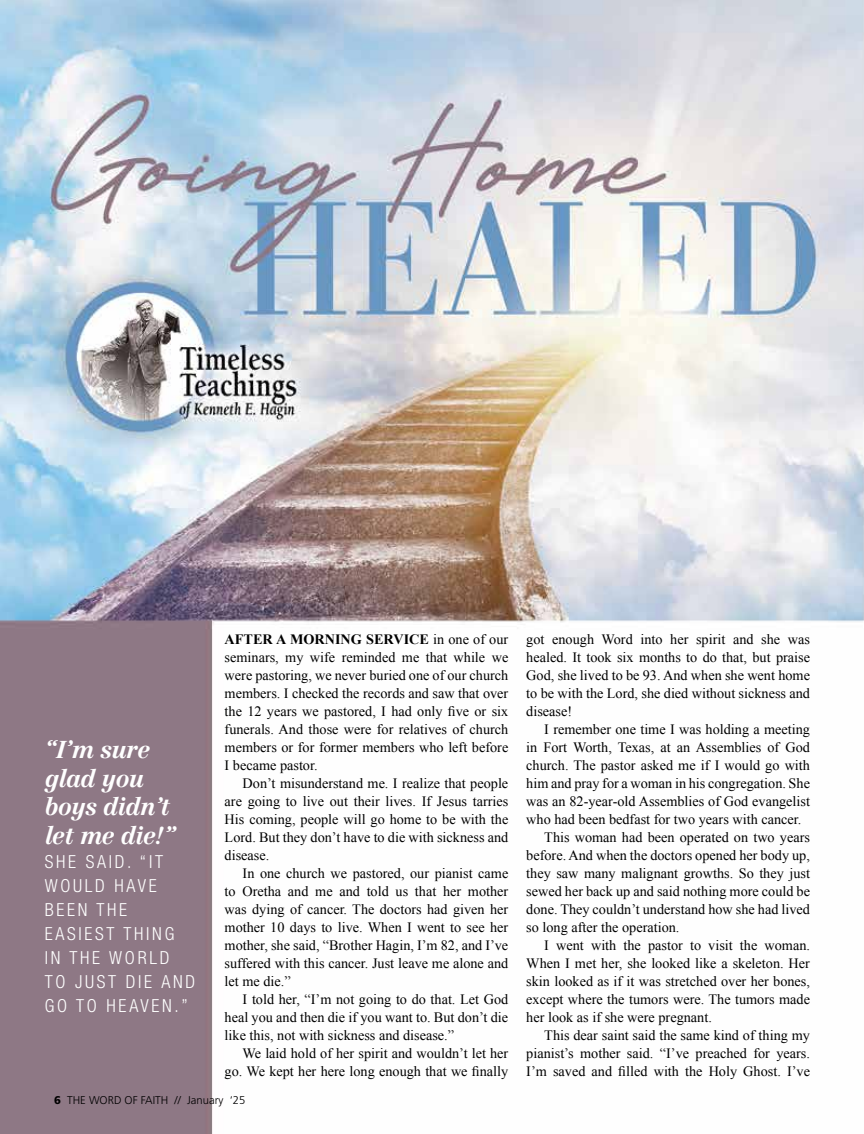
<style>
.page{position:relative;width:864px;height:1134px;background:#fff}
.page>*{position:absolute;margin:0;border:0;box-sizing:border-box;transform-origin:0 0}
.t1{font:italic 700 24px/28.5px "Centennial";letter-spacing:-.02em;color:#fff}
.t2{font:300 condensed 18px/24px "Helvetica Neue";letter-spacing:.15em;color:#fff}
.t3{font:14.25px/18px "Times New Roman";color:#000;text-align:justify}
.t4{font:300 11.25px "Frutiger";color:#000}
.s1{font-weight:700}
.s2{font-weight:900}
</style>
<div class="page">
<img style="left:0;top:0;width:864px;height:1134px">
<h1 class="t1" style="left:45px;top:735px;width:133px">“I’m sure glad you boys didn’t let me die!”</h1>
<p class="t2" style="left:45px;top:849px;width:152px">SHE SAID. “IT<br>WOULD HAVE<br>BEEN THE<br>EASIEST THING<br>IN THE WORLD<br>TO JUST DIE AND<br>GO TO HEAVEN.”</p>
<p class="t3" style="left:225px;top:630px;width:285px"><span class="s1">AFTER A MORNING SERVICE</span> in one of our seminars, my wife reminded me that while we were pastoring, we never buried one of our church members. I checked the records and saw that over the 12 years we pastored, I had only five or six funerals. And those were for relatives of church members or for former members who left before I became pastor.</p>
<p class="t3" style="left:225px;top:774px;width:285px;text-indent:18px">Don’t misunderstand me. I realize that people are going to live out their lives. If Jesus tarries His coming, people will go home to be with the Lord. But they don’t have to die with sickness and disease.</p>
<p class="t3" style="left:225px;top:864px;width:285px;text-indent:18px">In one church we pastored, our pianist came to Oretha and me and told us that her mother was dying of cancer. The doctors had given her mother 10 days to live. When I went to see her mother, she said, “Brother Hagin, I’m 82, and I’ve suffered with this cancer. Just leave me alone and let me die.”</p>
<p class="t3" style="left:225px;top:990px;width:285px;text-indent:18px">I told her, “I’m not going to do that. Let God heal you and then die if you want to. But don’t die like this, not with sickness and disease.”</p>
<p class="t3" style="left:225px;top:1044px;width:285px;text-align:right">We laid hold of her spirit and wouldn’t let her go. We kept her here long enough that we finally</p>
<p class="t4" style="left:54px;top:1094px;width:193px"><span class="s2">6</span> THE WORD OF FAITH // January ‘25</p>
<p class="t3" style="left:526px;top:630px;width:285px">got enough Word into her spirit and she was healed. It took six months to do that, but praise God, she lived to be 93. And when she went home to be with the Lord, she died without sickness and disease!</p>
<p class="t3" style="left:544px;top:720px;width:267px">I remember one time I was holding a meeting</p>
<p class="t3" style="left:526px;top:738px;width:285px">in Fort Worth, Texas, at an Assemblies of God</p>
<p class="t3" style="left:526px;top:756px;width:285px">church. The pastor asked me if I would go with</p>
<p class="t3" style="left:526px;top:774px;width:285px">him and pray for a woman in his congregation. She</p>
<p class="t3" style="left:526px;top:792px;width:285px">was an 82-year-old Assemblies of God evangelist</p>
<p class="t3" style="left:526px;top:810px;width:277px">who had been bedfast for two years with cancer.</p>
<p class="t3" style="left:544px;top:828px;width:267px">This woman had been operated on two years</p>
<p class="t3" style="left:526px;top:846px;width:285px">before. And when the doctors opened her body up,</p>
<p class="t3" style="left:526px;top:864px;width:285px">they saw many malignant growths. So they just</p>
<p class="t3" style="left:526px;top:882px;width:285px">sewed her back up and said nothing more could be</p>
<p class="t3" style="left:526px;top:900px;width:285px">done. They couldn’t understand how she had lived</p>
<p class="t3" style="left:526px;top:918px;width:155px">so long after the operation.</p>
<p class="t3" style="left:544px;top:936px;width:267px">I went with the pastor to visit the woman.</p>
<p class="t3" style="left:526px;top:954px;width:285px">When I met her, she looked like a skeleton. Her</p>
<p class="t3" style="left:526px;top:972px;width:285px">skin looked as if it was stretched over her bones,</p>
<p class="t3" style="left:526px;top:990px;width:285px">except where the tumors were. The tumors made</p>
<p class="t3" style="left:526px;top:1008px;width:187px">her look as if she were pregnant.</p>
<p class="t3" style="left:544px;top:1026px;width:267px">This dear saint said the same kind of thing my</p>
<p class="t3" style="left:526px;top:1044px;width:285px">pianist’s mother said. “I’ve preached for years.</p>
<p class="t3" style="left:526px;top:1062px;width:285px">I’m saved and filled with the Holy Ghost. I’ve</p>
</div>
